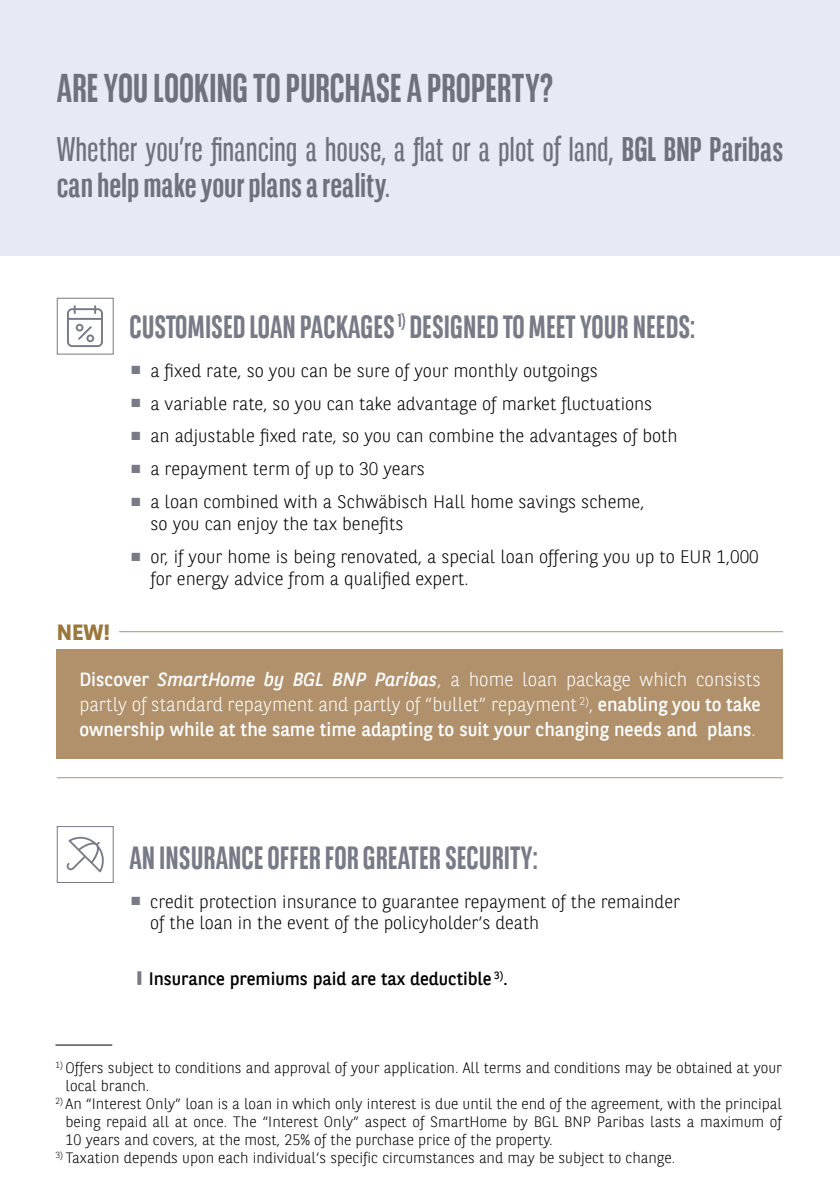
<style>
.page{position:relative;width:840px;height:1191px;background:#fff}
.page>*{position:absolute;margin:0;border:0;box-sizing:border-box;transform-origin:0 0}
.t1{font:700 40px "BNPP Sans Condensed";letter-spacing:-.005em;color:#6f727c}
.t2{font:34px/36px "BNPP Sans Condensed";color:#6f727c}
.t3{font:700 32px "BNPP Sans Condensed";color:#787b87}
.t4{font:700 22px "BNPP Sans";color:#9b773c}
.t5{font:19px/25px "BNPP Sans";color:#fff;text-align:justify}
.t6{font:300 18px/21.6px "BNPP Sans";color:#000}
.t7{font:18px "BNPP Sans";color:#000}
.t8{font:300 15px/18px "BNPP Sans";color:#000}
.s1{font-weight:700}
.s2{font-family:"Times New Roman";font-weight:400;color:#787b87}
.s3{font-style:italic}
.s4{font-weight:300}
</style>
<div class="page">
<div style="left:0;top:0;width:839px;height:255px;background:#e7eaf4"></div>
<svg style="left:67px;top:305px;width:36px;height:42px"></svg>
<div style="left:57px;top:298px;width:57px;height:57px;border:1px solid #787b87"></div>
<hr style="left:55px;top:1044px;width:57px;height:1px;background:#000">
<svg style="left:137px;top:971px;width:4px;height:13px"></svg>
<div style="left:57px;top:826px;width:57px;height:57px;border:1px solid #787b87"></div>
<svg style="left:67px;top:837px;width:37px;height:35px"></svg>
<div style="left:57px;top:649px;width:725px;height:109px;background:#b0916b"></div>
<hr style="left:57px;top:777px;width:725px;height:1px;background:#b0916b">
<hr style="left:119px;top:631px;width:663px;height:1px;background:#b0916b">
<hr style="left:839px;top:0;width:1px;height:579px;background:#357cbb">
<h1 class="t1" style="left:57px;top:65px;width:497px">ARE YOU LOOKING TO PURCHASE A PROPERTY?</h1>
<h2 class="t2" style="left:57px;top:131px;width:727px">Whether you’re financing a house, a flat or a plot of land, <span class="s1">BGL BNP Paribas can help make your plans a reality</span>.</h2>
<p class="t4" style="left:57px;top:617px;width:55px">NEW!</p>
<h3 class="t3" style="left:129px;top:308px;width:567px">CUSTOMISED LOAN PACKAGES <sup>1)</sup> DESIGNED TO MEET YOUR NEEDS:</h3>
<p class="t6" style="left:130px;top:359px;width:468px"><span class="s2">■</span> a fixed rate, so you can be sure of your monthly outgoings</p>
<p class="t6" style="left:130px;top:391px;width:523px"><span class="s2">■</span> a variable rate, so you can take advantage of market fluctuations</p>
<p class="t6" style="left:130px;top:424px;width:548px"><span class="s2">■</span> an adjustable fixed rate, so you can combine the advantages of both</p>
<p class="t6" style="left:130px;top:457px;width:296px"><span class="s2">■</span> a repayment term of up to 30 years</p>
<p class="t6" style="left:150px;top:490px;width:495px;text-indent:-20px"><span class="s2">■</span> a loan combined with a Schwäbisch Hall home savings scheme, so you can enjoy the tax benefits</p>
<p class="t6" style="left:150px;top:545px;width:609px;text-indent:-20px"><span class="s2">■</span> or, if your home is being renovated, a special loan offering you up to EUR 1,000 for energy advice from a qualified expert.</p>
<p class="t5" style="left:79px;top:666px;width:682px">Discover <span class="s3">SmartHome by BGL BNP Paribas</span><span class="s4">, a home loan package which consists partly of standard repayment and partly of “bullet” repayment</span> <sup>2)</sup><span class="s4">,</span> enabling you to take ownership while at the same time adapting to suit your changing needs and plans<span class="s4">.</span></p>
<h3 class="t3" style="left:129px;top:839px;width:409px">AN INSURANCE OFFER FOR GREATER SECURITY:</h3>
<p class="t6" style="left:150px;top:889px;width:531px;text-indent:-20px"><span class="s2">■</span> credit protection insurance to guarantee repayment of the remainder of the loan in the event of the policyholder’s death</p>
<p class="t7" style="left:149px;top:966px;width:360px">Insurance premiums paid are tax deductible <sup>3)</sup>.</p>
<p class="t8" style="left:65px;top:1057px;width:717px;text-indent:-10px"><sup>1)</sup> Offers subject to conditions and approval of your application. All terms and conditions may be obtained at your local branch.</p>
<p class="t8" style="left:65px;top:1093px;width:717px;text-align:justify;text-indent:-10px"><sup>2)</sup> An “Interest Only” loan is a loan in which only interest is due until the end of the agreement, with the principal being repaid all at once. The “Interest Only” aspect of SmartHome by BGL BNP Paribas lasts a maximum of 10 years and covers, at the most, 25% of the purchase price of the property.</p>
<p class="t8" style="left:55px;top:1147px;width:620px"><sup>3)</sup> Taxation depends upon each individual’s specific circumstances and may be subject to change.</p>
</div>
